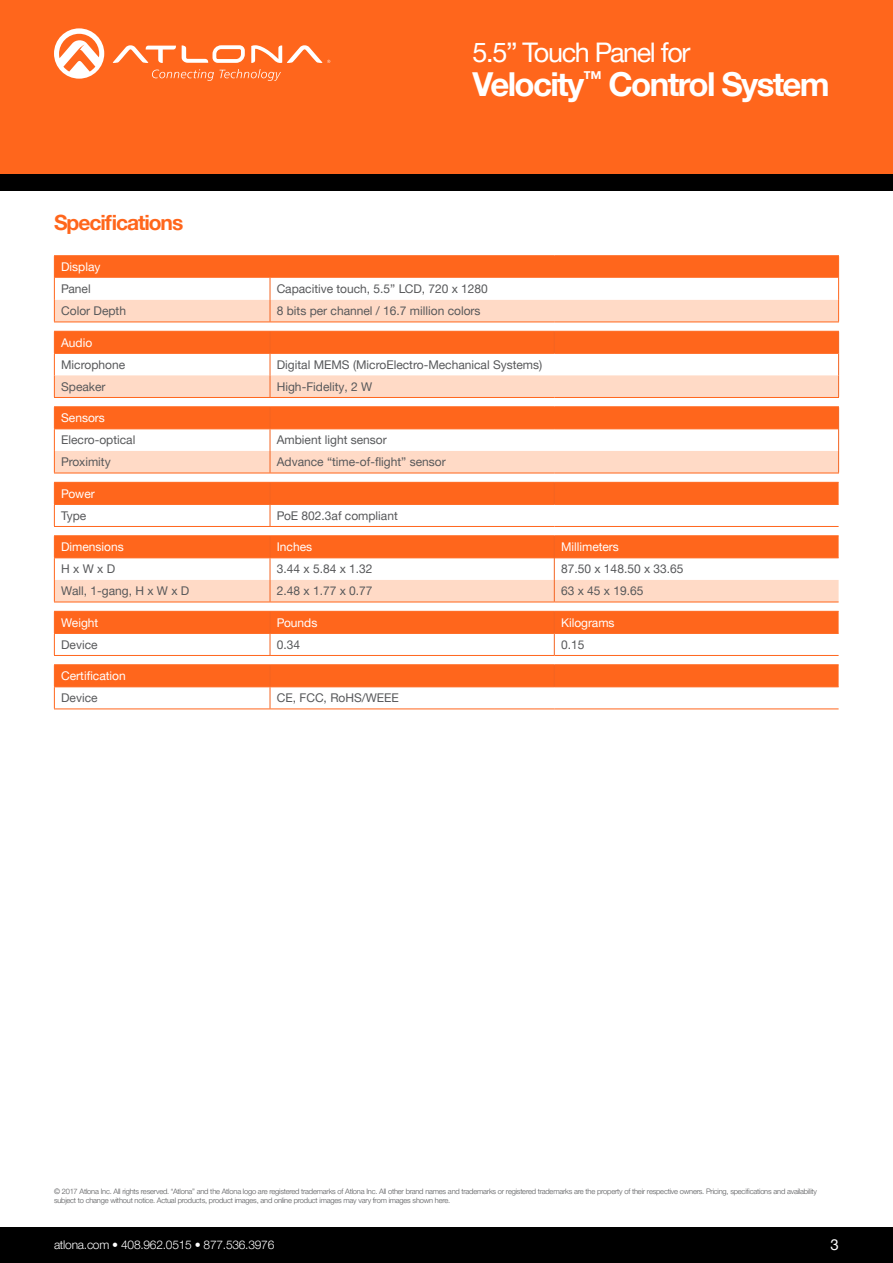
<style>
.page{position:relative;width:893px;height:1263px;background:#fff}
.page>*{position:absolute;margin:0;border:0;box-sizing:border-box;transform-origin:0 0}
.t1{font:700 33px "Helvetica Neue LTW1 G";letter-spacing:-.05em;color:#fff}
.t2{font:27px "Helvetica Neue LTW1 G";letter-spacing:-.05em;color:#fff}
.Product_Type_First_P{font:700 21px "Helvetica Neue LTW1 G";letter-spacing:-.05em;color:#ff661c}
.t3{font:15px "Helvetica Neue LTW1 G";color:#fff}
.Index_Section_Head{font:12px "Helvetica Neue LTW1 G";color:#57585a}
.Index_Section_Head-2{font:12px "Helvetica Neue LTW1 G";color:#fff}
.t4{font:300 12px "Helvetica Neue LTW1 G";letter-spacing:-.02em;color:#fff}
.t5{font:300 7.5px/9px "Helvetica Neue LTW1 G";letter-spacing:-.025em;color:#57585a}
</style>
<div class="page">
<div style="left:0;top:1227px;width:893px;height:36px;background:#000"></div>
<div style="left:0;top:0;width:893px;height:174px;background:#ff661c"></div>
<div style="left:0;top:174px;width:893px;height:17px;background:#000"></div>
<svg style="left:182px;top:45px;width:63px;height:18px"></svg>
<svg style="left:113px;top:45px;width:63px;height:18px"></svg>
<svg style="left:251px;top:45px;width:79px;height:18px"></svg>
<svg style="left:54px;top:28px;width:50px;height:51px"></svg>
<svg style="left:152px;top:69px;width:129px;height:12px"></svg>
<svg style="left:54px;top:256px;width:785px;height:430px;fill:#ff661c"></svg>
<svg style="left:54px;top:300px;width:785px;height:302px"></svg>
<svg style="left:270px;top:278px;width:1px;height:44px"></svg>
<hr style="left:54px;top:255px;width:216px;height:1px;background:#ff661c">
<hr style="left:270px;top:255px;width:284px;height:1px;background:#ff661c">
<hr style="left:554px;top:255px;width:285px;height:1px;background:#ff661c">
<svg style="left:54px;top:256px;width:1px;height:66px"></svg>
<svg style="left:838px;top:256px;width:1px;height:66px"></svg>
<hr style="left:54px;top:322px;width:216px;height:1px;background:#ff661c">
<hr style="left:270px;top:322px;width:284px;height:1px;background:#ff661c">
<hr style="left:554px;top:322px;width:285px;height:1px;background:#ff661c">
<svg style="left:270px;top:332px;width:1px;height:65px"></svg>
<svg style="left:270px;top:407px;width:1px;height:66px"></svg>
<svg style="left:270px;top:483px;width:1px;height:43px"></svg>
<svg style="left:270px;top:536px;width:1px;height:66px"></svg>
<svg style="left:270px;top:612px;width:1px;height:43px"></svg>
<svg style="left:270px;top:665px;width:1px;height:43px"></svg>
<hr style="left:54px;top:353px;width:216px;height:1px;background:#ff661c">
<hr style="left:270px;top:353px;width:284px;height:1px;background:#ff661c">
<hr style="left:554px;top:353px;width:284px;height:1px;background:#ff661c">
<hr style="left:54px;top:428px;width:216px;height:1px;background:#ff661c">
<hr style="left:270px;top:428px;width:284px;height:1px;background:#ff661c">
<hr style="left:554px;top:428px;width:284px;height:1px;background:#ff661c">
<hr style="left:54px;top:482px;width:216px;height:1px;background:#ff661c">
<hr style="left:270px;top:482px;width:284px;height:1px;background:#ff661c">
<hr style="left:554px;top:482px;width:285px;height:1px;background:#ff661c">
<hr style="left:54px;top:504px;width:216px;height:1px;background:#ff661c">
<svg style="left:54px;top:483px;width:1px;height:43px"></svg>
<hr style="left:270px;top:504px;width:284px;height:1px;background:#ff661c">
<hr style="left:554px;top:504px;width:285px;height:1px;background:#ff661c">
<hr style="left:54px;top:526px;width:216px;height:1px;background:#ff661c">
<hr style="left:270px;top:526px;width:284px;height:1px;background:#ff661c">
<hr style="left:554px;top:526px;width:285px;height:1px;background:#ff661c">
<hr style="left:54px;top:535px;width:216px;height:1px;background:#ff661c">
<hr style="left:270px;top:535px;width:284px;height:1px;background:#ff661c">
<hr style="left:554px;top:535px;width:285px;height:1px;background:#ff661c">
<hr style="left:54px;top:557px;width:216px;height:1px;background:#ff661c">
<hr style="left:270px;top:557px;width:284px;height:1px;background:#ff661c">
<hr style="left:555px;top:557px;width:284px;height:1px;background:#ff661c">
<svg style="left:54px;top:536px;width:1px;height:66px"></svg>
<hr style="left:54px;top:602px;width:216px;height:1px;background:#ff661c">
<hr style="left:270px;top:602px;width:284px;height:1px;background:#ff661c">
<hr style="left:554px;top:602px;width:285px;height:1px;background:#ff661c">
<hr style="left:54px;top:611px;width:216px;height:1px;background:#ff661c">
<hr style="left:270px;top:611px;width:284px;height:1px;background:#ff661c">
<hr style="left:554px;top:611px;width:285px;height:1px;background:#ff661c">
<hr style="left:54px;top:633px;width:216px;height:1px;background:#ff661c">
<svg style="left:54px;top:612px;width:1px;height:43px"></svg>
<hr style="left:270px;top:633px;width:284px;height:1px;background:#ff661c">
<hr style="left:555px;top:633px;width:284px;height:1px;background:#ff661c">
<hr style="left:54px;top:655px;width:216px;height:1px;background:#ff661c">
<hr style="left:270px;top:655px;width:284px;height:1px;background:#ff661c">
<hr style="left:554px;top:655px;width:285px;height:1px;background:#ff661c">
<hr style="left:54px;top:664px;width:216px;height:1px;background:#ff661c">
<hr style="left:270px;top:664px;width:284px;height:1px;background:#ff661c">
<hr style="left:554px;top:664px;width:285px;height:1px;background:#ff661c">
<hr style="left:54px;top:686px;width:216px;height:1px;background:#ff661c">
<svg style="left:54px;top:665px;width:1px;height:43px"></svg>
<hr style="left:270px;top:686px;width:284px;height:1px;background:#ff661c">
<hr style="left:554px;top:686px;width:285px;height:1px;background:#ff661c">
<hr style="left:54px;top:708px;width:216px;height:1px;background:#ff661c">
<hr style="left:270px;top:708px;width:284px;height:1px;background:#ff661c">
<hr style="left:554px;top:708px;width:285px;height:1px;background:#ff661c">
<svg style="left:554px;top:332px;width:1px;height:21px"></svg>
<svg style="left:554px;top:483px;width:1px;height:21px"></svg>
<svg style="left:554px;top:536px;width:1px;height:66px"></svg>
<svg style="left:554px;top:612px;width:1px;height:43px"></svg>
<svg style="left:554px;top:665px;width:1px;height:21px"></svg>
<hr style="left:54px;top:331px;width:216px;height:1px;background:#ff661c">
<hr style="left:270px;top:331px;width:284px;height:1px;background:#ff661c">
<hr style="left:554px;top:331px;width:285px;height:1px;background:#ff661c">
<svg style="left:54px;top:332px;width:1px;height:65px"></svg>
<hr style="left:54px;top:397px;width:216px;height:1px;background:#ff661c">
<hr style="left:270px;top:397px;width:284px;height:1px;background:#ff661c">
<hr style="left:554px;top:397px;width:285px;height:1px;background:#ff661c">
<svg style="left:838px;top:332px;width:1px;height:65px"></svg>
<hr style="left:54px;top:406px;width:216px;height:1px;background:#ff661c">
<hr style="left:270px;top:406px;width:284px;height:1px;background:#ff661c">
<hr style="left:554px;top:406px;width:285px;height:1px;background:#ff661c">
<svg style="left:54px;top:407px;width:1px;height:66px"></svg>
<hr style="left:54px;top:473px;width:216px;height:1px;background:#ff661c">
<hr style="left:270px;top:473px;width:284px;height:1px;background:#ff661c">
<hr style="left:554px;top:473px;width:285px;height:1px;background:#ff661c">
<svg style="left:838px;top:407px;width:1px;height:66px"></svg>
<h2 class="t2" style="left:472px;top:35px;width:219px">5.5” Touch Panel for</h2>
<h1 class="t1" style="left:472px;top:64px;width:359px">Velocity<sup>™</sup> Control System</h1>
<p class="Product_Type_First_P" style="left:54px;top:209px;width:131px">Specifications</p>
<p class="Index_Section_Head-2" style="left:61px;top:259px;width:41px">Display</p>
<p class="Index_Section_Head" style="left:61px;top:281px;width:31px">Panel</p>
<p class="Index_Section_Head" style="left:277px;top:281px;width:213px">Capacitive touch, 5.5” LCD, 720 x 1280</p>
<p class="Index_Section_Head" style="left:61px;top:303px;width:66px">Color Depth</p>
<p class="Index_Section_Head" style="left:277px;top:303px;width:205px">8 bits per channel / 16.7 million colors</p>
<p class="Index_Section_Head-2" style="left:61px;top:335px;width:33px">Audio</p>
<p class="Index_Section_Head" style="left:61px;top:357px;width:66px">Microphone</p>
<p class="Index_Section_Head" style="left:277px;top:357px;width:267px">Digital MEMS (MicroElectro-Mechanical Systems)</p>
<p class="Index_Section_Head" style="left:61px;top:379px;width:46px">Speaker</p>
<p class="Index_Section_Head" style="left:277px;top:379px;width:97px">High-Fidelity, 2 W</p>
<p class="Index_Section_Head-2" style="left:61px;top:410px;width:45px">Sensors</p>
<p class="Index_Section_Head" style="left:61px;top:432px;width:76px">Elecro-optical</p>
<p class="Index_Section_Head" style="left:277px;top:432px;width:112px">Ambient light sensor</p>
<p class="Index_Section_Head" style="left:61px;top:455px;width:51px">Proximity</p>
<p class="Index_Section_Head" style="left:277px;top:455px;width:170px">Advance “time-of-flight” sensor</p>
<p class="Index_Section_Head-2" style="left:61px;top:486px;width:35px">Power</p>
<p class="Index_Section_Head" style="left:61px;top:508px;width:27px">Type</p>
<p class="Index_Section_Head" style="left:277px;top:508px;width:123px">PoE 802.3af compliant</p>
<p class="Index_Section_Head-2" style="left:61px;top:539px;width:64px">Dimensions</p>
<p class="Index_Section_Head-2" style="left:277px;top:539px;width:37px">Inches</p>
<p class="Index_Section_Head-2" style="left:561px;top:539px;width:59px">Millimeters</p>
<p class="Index_Section_Head" style="left:61px;top:561px;width:55px">H x W x D</p>
<p class="Index_Section_Head" style="left:277px;top:561px;width:97px">3.44 x 5.84 x 1.32</p>
<p class="Index_Section_Head" style="left:561px;top:561px;width:124px">87.50 x 148.50 x 33.65</p>
<p class="Index_Section_Head" style="left:61px;top:584px;width:130px">Wall, 1-gang, H x W x D</p>
<p class="Index_Section_Head" style="left:277px;top:584px;width:97px">2.48 x 1.77 x 0.77</p>
<p class="Index_Section_Head" style="left:561px;top:584px;width:84px">63 x 45 x 19.65</p>
<p class="Index_Section_Head-2" style="left:61px;top:615px;width:39px">Weight</p>
<p class="Index_Section_Head-2" style="left:277px;top:615px;width:42px">Pounds</p>
<p class="Index_Section_Head-2" style="left:561px;top:615px;width:55px">Kilograms</p>
<p class="Index_Section_Head" style="left:61px;top:637px;width:38px">Device</p>
<p class="Index_Section_Head" style="left:277px;top:637px;width:25px">0.34</p>
<p class="Index_Section_Head" style="left:561px;top:637px;width:25px">0.15</p>
<p class="Index_Section_Head-2" style="left:61px;top:668px;width:66px">Certification</p>
<p class="Index_Section_Head" style="left:61px;top:690px;width:38px">Device</p>
<p class="Index_Section_Head" style="left:277px;top:690px;width:124px">CE, FCC, RoHS/WEEE</p>
<p class="t5" style="left:54px;top:1187px;width:764px">© 2017 Atlona Inc. All rights reserved. “Atlona” and the Atlona logo are registered trademarks of Atlona Inc. All other brand names and trademarks or registered trademarks are the property of their respective owners. Pricing, specifications and availability subject to change without notice. Actual products, product images, and online product images may vary from images shown here.</p>
<p class="t4" style="left:54px;top:1237px;width:222px">atlona.com • 408.962.0515 • 877.536.3976</p>
<p class="t3" style="left:831px;top:1235px;width:10px">3</p>
</div>
